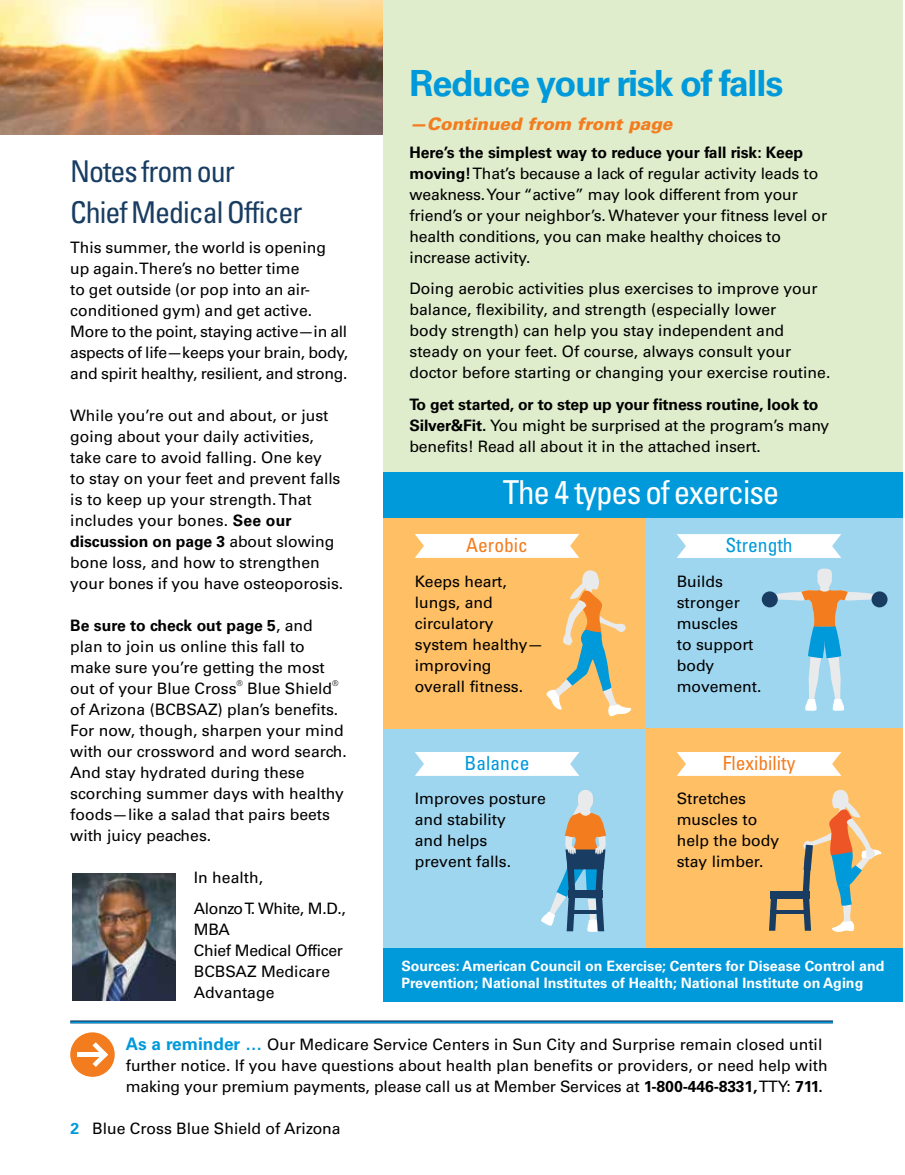
<style>
.page{position:relative;width:905px;height:1175px;background:#fff}
.page>*{position:absolute;margin:0;border:0;box-sizing:border-box;transform-origin:0 0}
.t1{font:700 36px "Univers LT Std";letter-spacing:-.03em;color:#0099da}
.t2{font:condensed 33px "Univers LT Std";letter-spacing:-.035em;color:#fff}
.t3{font:condensed 30px/40.5px "Univers LT Std";letter-spacing:-.035em;color:#193d62}
.t4{font:condensed 19.5px "Univers LT Std";color:#f37d1e}
.t5{font:condensed 19.5px "Univers LT Std";color:#0099da}
.t6{font:italic 900 17.25px "Univers LT Std";color:#f37d1e}
.t7{font:15.75px/21px "Univers LT Std";color:#000}
.t8{font:15.75px/21px "Univers LT Std";letter-spacing:-.02em;color:#000}
.t9{font:700 14.25px/16.5px "Univers LT Std";color:#fff}
.t10{font:7.8px "Univers LT Std";color:#000}
.s1{font-weight:700}
.s2{font-weight:700;font-size:17.25px;color:#0099da}
.s3{font-weight:700;color:#0099da}
</style>
<div class="page">
<hr style="left:70px;top:1020px;width:763px;height:3px;background:#193d62">
<hr style="left:70px;top:1021px;width:763px;height:2px;background:#0099da">
<img style="left:0;top:0;width:383px;height:135px">
<img style="left:72px;top:873px;width:104px;height:128px">
<div style="left:383px;top:0;width:520px;height:850px;background:#dfedcd"></div>
<div style="left:644px;top:513px;width:259px;height:216px;background:#9ed6f0"></div>
<div style="left:644px;top:728px;width:259px;height:220px;background:#ffbf64"></div>
<div style="left:383px;top:725px;width:262px;height:223px;background:#9ed6f0"></div>
<div style="left:383px;top:513px;width:262px;height:216px;background:#ffbf64"></div>
<div style="left:871px;top:591px;width:16px;height:16px;background:#193d62;border-radius:50%"></div>
<svg style="left:761px;top:591px;width:16px;height:16px"></svg>
<svg style="left:768px;top:568px;width:112px;height:143px"></svg>
<svg style="left:546px;top:570px;width:86px;height:147px"></svg>
<svg style="left:541px;top:790px;width:65px;height:142px"></svg>
<div style="left:770px;top:890px;width:39px;height:8px;background:#193d62"></div>
<hr style="left:770px;top:910px;width:39px;height:4px;background:#193d62">
<svg style="left:769px;top:898px;width:8px;height:32px"></svg>
<svg style="left:802px;top:789px;width:80px;height:143px"></svg>
<svg style="left:415px;top:534px;width:164px;height:24px"></svg>
<div style="left:383px;top:472px;width:520px;height:45px;background:#0099da"></div>
<div style="left:383px;top:948px;width:520px;height:53px;background:#0099da"></div>
<div style="left:677px;top:534px;width:164px;height:24px;background:#fff"></div>
<svg style="left:677px;top:752px;width:164px;height:24px"></svg>
<svg style="left:415px;top:752px;width:164px;height:24px"></svg>
<div style="left:70px;top:1032px;width:45px;height:44px;background:#f37d1e;border-radius:50%"></div>
<div style="left:77px;top:1052px;width:27px;height:5px;background:#fff"></div>
<svg style="left:92px;top:1042px;width:16px;height:25px"></svg>
<h2 class="t3" style="left:70px;top:151px;width:233px">Notes from our<br>Chief Medical Officer</h2>
<p class="t7" style="left:70px;top:236px;width:279px">This summer, the world is opening up again. There’s no better time<br>to get outside (or pop into an air&shy;conditioned gym) and get active.<br>More to the point, staying active—in all aspects of life—keeps your brain, body, and spirit healthy, resilient, and strong.</p>
<p class="t7" style="left:70px;top:404px;width:274px">While you’re out and about, or just going about your daily activities, take care to avoid falling. One key<br>to stay on your feet and prevent falls is to keep up your strength. That includes your bones. <span class="s1">See our discussion on page 3</span> about slowing bone loss, and how to strengthen your bones if you have osteoporosis.</p>
<p class="t7" style="left:70px;top:614px;width:256px"><span class="s1">Be sure to check out page 5</span>, and plan to join us online this fall to make sure you’re getting the most out of your Blue Cross</p>
<p class="t10" style="left:236px;top:678px;width:8px">®</p>
<p class="t7" style="left:247px;top:677px;width:86px">Blue Shield</p>
<p class="t10" style="left:332px;top:678px;width:8px">®</p>
<p class="t7" style="left:70px;top:698px;width:278px">of Arizona (BCBSAZ) plan’s benefits.<br>For now, though, sharpen your mind with our crossword and word search.<br>And stay hydrated during these scorching summer days with healthy foods—like a salad that pairs beets with juicy peaches.</p>
<p class="t7" style="left:194px;top:866px;width:71px">In health,</p>
<p class="t8" style="left:194px;top:898px;width:153px">Alonzo T. White, M.D.,<br>MBA<br>Chief Medical Officer<br>BCBSAZ Medicare<br>Advantage</p>
<h1 class="t1" style="left:409px;top:62px;width:375px">Reduce your risk of falls</h1>
<p class="t6" style="left:409px;top:113px;width:264px">—Continued from front page</p>
<p class="t7" style="left:409px;top:142px;width:419px"><span class="s1">Here’s the simplest way to reduce your fall risk: Keep moving!</span>That’s because a lack of regular activity leads to weakness. Your “active” may look different from your friend’s or your neighbor’s. Whatever your fitness level or health conditions, you can make healthy choices to increase activity.</p>
<p class="t7" style="left:409px;top:278px;width:422px">Doing aerobic activities plus exercises to improve your balance, flexibility, and strength (especially lower<br>body strength) can help you stay independent and steady on your feet. Of course, always consult your doctor before starting or changing your exercise routine.</p>
<p class="t7" style="left:409px;top:393px;width:421px"><span class="s1">To get started, or to step up your fitness routine, look to<br>Silver&amp;Fit.</span> You might be surprised at the program’s many benefits! Read all about it in the attached insert.</p>
<p class="t2" style="left:503px;top:471px;width:278px">The 4 types of exercise</p>
<p class="t4" style="left:466px;top:532px;width:63px">Aerobic</p>
<p class="t7" style="left:415px;top:570px;width:130px">Keeps heart, lungs, and circulatory system healthy— improving overall fitness.</p>
<p class="t5" style="left:725px;top:532px;width:69px">Strength</p>
<p class="t7" style="left:676px;top:570px;width:86px">Builds stronger muscles<br>to support body movement.</p>
<p class="t5" style="left:464px;top:750px;width:66px">Balance</p>
<p class="t7" style="left:415px;top:788px;width:133px">Improves posture and stability<br>and helps prevent falls.</p>
<p class="t4" style="left:722px;top:750px;width:74px">Flexibility</p>
<p class="t7" style="left:676px;top:788px;width:104px">Stretches muscles to help the body stay limber.</p>
<p class="t9" style="left:401px;top:958px;width:484px">Sources: American Council on Exercise; Centers for Disease Control and<br>Prevention; National Institutes of Health; National Institute on Aging</p>
<p class="t7" style="left:126px;top:1034px;width:703px"><span class="s2">As a reminder …</span> Our Medicare Service Centers in Sun City and Surprise remain closed until further notice. If you have questions about health plan benefits or providers, or need help with making your premium payments, please call us at Member Services at <span class="s1">1-800-446-8331,</span> TTY: <span class="s1">711.</span></p>
<p class="t7" style="left:70px;top:1118px;width:272px"><span class="s3">2</span> Blue Cross Blue Shield of Arizona</p>
</div>
